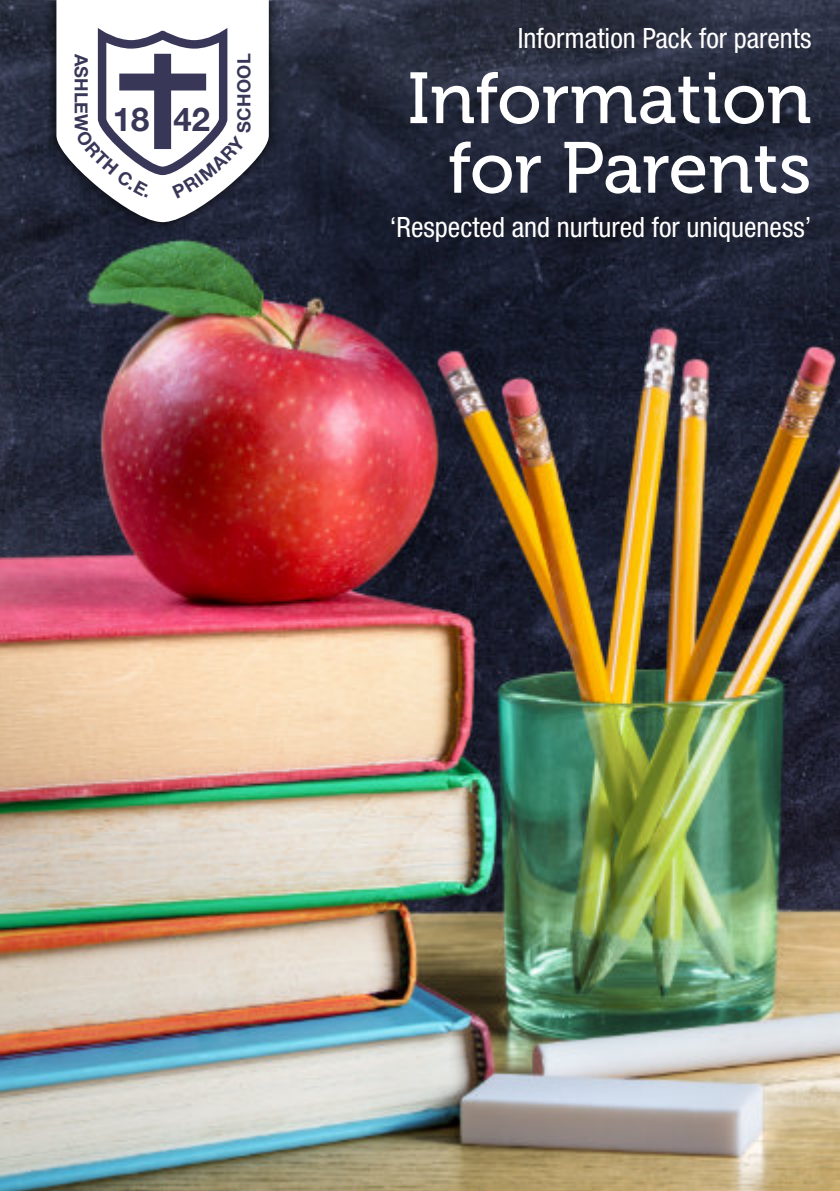
<style>
.page{position:relative;width:840px;height:1191px;background:#fff}
.page>*{position:absolute;margin:0;border:0;box-sizing:border-box;transform-origin:0 0}
.t1{font:72px/69.6px "Museo 500";color:#fff;text-align:center}
.t2{font:700 32.6px "Helvetica Neue";color:#393758}
.t3{font:condensed 28px "Helvetica Neue LT Pro";color:#fff}
.t4{font:700 18.2px "Helvetica Neue";letter-spacing:.01em;color:#393758}
</style>
<div class="page">
<img style="left:0;top:0;width:839px;height:1191px">
<img style="left:41px;top:2px;width:243px;height:236px">
<svg style="left:56px;top:0;width:213px;height:222px"></svg>
<svg style="left:75px;top:28px;width:171px;height:170px"></svg>
<p class="t4" style="left:92px;top:54px;width:79px;rotate:90deg">ASHLEW</p>
<p class="t2" style="left:113px;top:99px;width:98px">18 42</p>
<p class="t4" style="left:233px;top:133px;width:81px;rotate:-90deg">SCHOOL</p>
<p class="t3" style="left:517px;top:28px;width:295px">Information Pack for parents</p>
<h1 class="t1" style="left:407px;top:70px;width:405px">Information for Parents</h1>
<p class="t3" style="left:389px;top:217px;width:423px">‘Respected and nurtured for uniqueness’</p>
</div>
